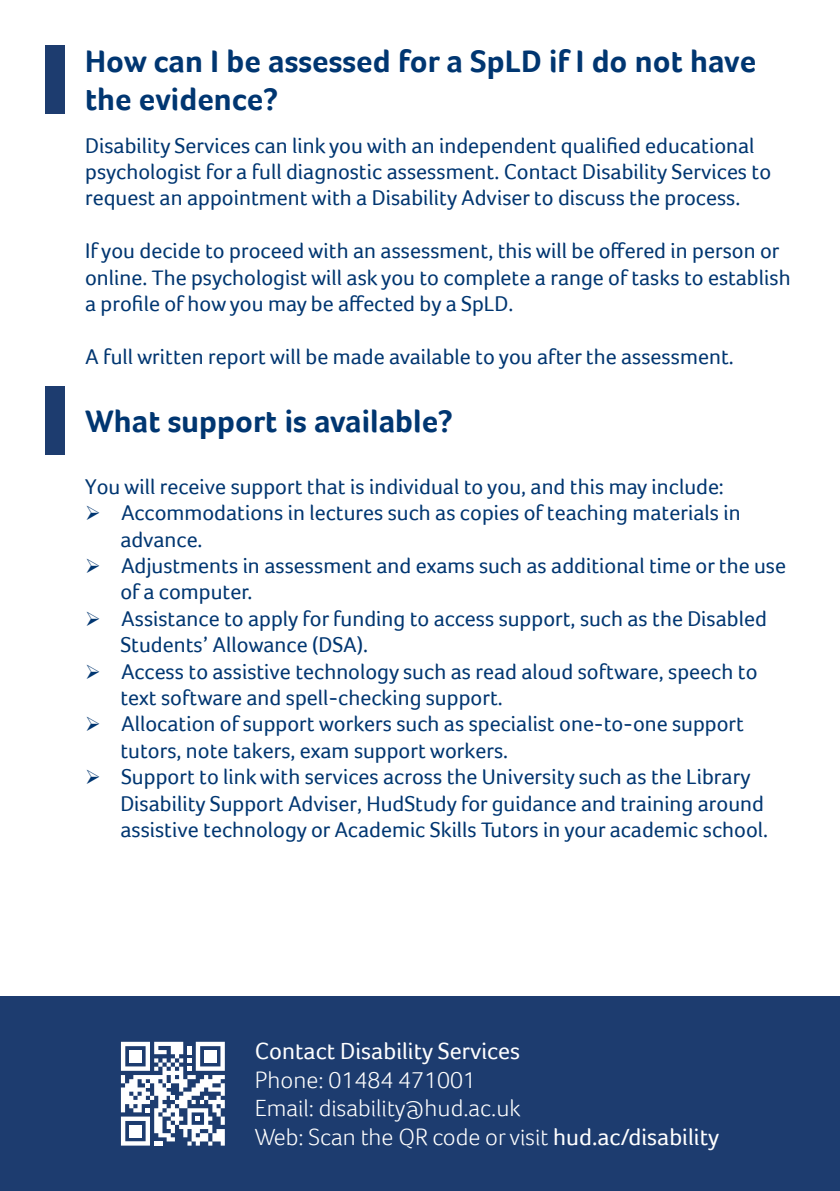
<style>
.page{position:relative;width:840px;height:1191px;background:#fff}
.page>*{position:absolute;margin:0;border:0;box-sizing:border-box;transform-origin:0 0}
.t1{font:700 32px/38.4px "Foco";color:#003671}
.t2{font:300 24px/28.8px "Foco";color:#fff}
.t3{font:24px "Foco";color:#fff}
.t4{font:22px/26.4px "Foco";color:#003671}
.s1{font-weight:400}
</style>
<div class="page">
<div style="left:0;top:996px;width:839px;height:195px;background:#1d3c6f"></div>
<svg style="left:121px;top:1041px;width:104px;height:104px"></svg>
<div style="left:204px;top:1050px;width:12px;height:12px;background:#fff"></div>
<div style="left:129px;top:1050px;width:12px;height:12px;background:#fff"></div>
<div style="left:129px;top:1124px;width:13px;height:13px;background:#fff"></div>
<div style="left:45px;top:45px;width:20px;height:68px;background:#1d3c6f"></div>
<div style="left:45px;top:386px;width:20px;height:68px;background:#1d3c6f"></div>
<h1 class="t1" style="left:85px;top:41px;width:672px">How can I be assessed for a SpLD if I do not have the evidence?</h1>
<p class="t4" style="left:85px;top:132px;width:687px">Disability Services can link you with an independent qualified educational psychologist for a full diagnostic assessment. Contact Disability Services to request an appointment with a Disability Adviser to discuss the process.</p>
<p class="t4" style="left:85px;top:237px;width:706px">If you decide to proceed with an assessment, this will be offered in person or online. The psychologist will ask you to complete a range of tasks to establish a profile of how you may be affected by a SpLD.</p>
<p class="t4" style="left:85px;top:343px;width:649px">A full written report will be made available to you after the assessment.</p>
<h1 class="t1" style="left:85px;top:401px;width:369px">What support is available?</h1>
<p class="t4" style="left:85px;top:473px;width:640px">You will receive support that is individual to you, and this may include:</p>
<p class="t4" style="left:120px;top:499px;width:621px;text-indent:-35px">➢ Accommodations in lectures such as copies of teaching materials in advance.</p>
<p class="t4" style="left:120px;top:552px;width:666px;text-indent:-35px">➢ Adjustments in assessment and exams such as additional time or the use of a computer.</p>
<p class="t4" style="left:120px;top:605px;width:647px;text-indent:-35px">➢ Assistance to apply for funding to access support, such as the Disabled<br>Students’ Allowance (DSA).</p>
<p class="t4" style="left:120px;top:658px;width:638px;text-indent:-35px">➢ Access to assistive technology such as read aloud software, speech to text software and spell-checking support.</p>
<p class="t4" style="left:120px;top:710px;width:624px;text-indent:-35px">➢ Allocation of support workers such as specialist one-to-one support tutors, note takers, exam support workers.</p>
<p class="t4" style="left:120px;top:763px;width:648px;text-indent:-35px">➢ Support to link with services across the University such as the Library<br>Disability Support Adviser, HudStudy for guidance and training around assistive technology or Academic Skills Tutors in your academic school.</p>
<p class="t3" style="left:255px;top:1037px;width:267px">Contact Disability Services</p>
<p class="t2" style="left:255px;top:1064px;width:466px">Phone: 01484 471001<br>Email: disability@hud.ac.uk<br>Web: Scan the QR code or visit <span class="s1">hud.ac/disability</span></p>
</div>
